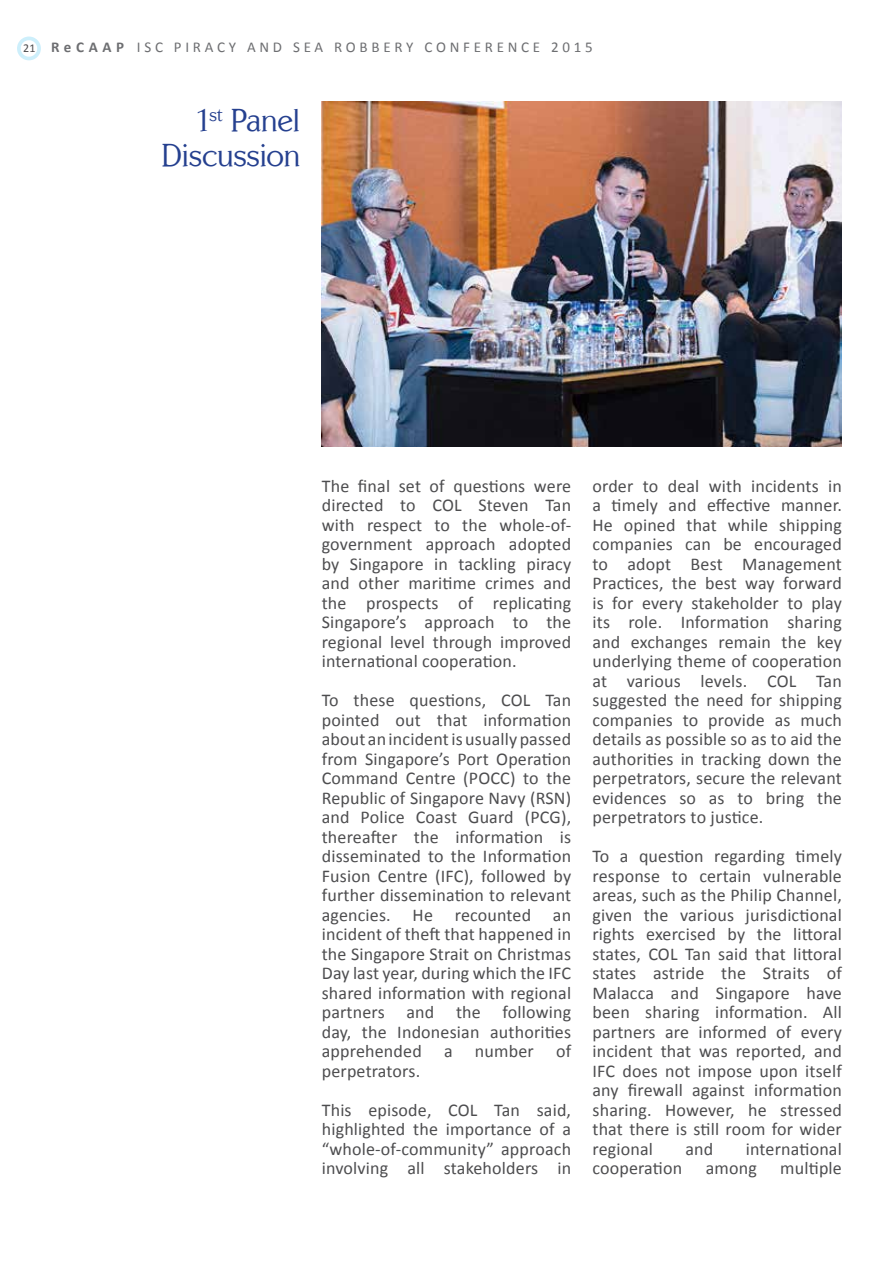
<style>
.page{position:relative;width:893px;height:1263px;background:#fff}
.page>*{position:absolute;margin:0;border:0;box-sizing:border-box;transform-origin:0 0}
.t1{font:31.5px/34.5px "Centabel";letter-spacing:-.015em;color:#25408f;text-align:right}
.t2{font:18px/19.5px "Calibri";letter-spacing:.01em;color:#4d4d4f;text-align:justify}
.t3{font:15px "Calibri";letter-spacing:.25em;color:#6d6e71}
.s1{font-size:12px;color:#4d4d4f}
.s2{font-weight:700}
</style>
<div class="page">
<img style="left:322px;top:102px;width:520px;height:345px">
<svg style="left:17px;top:37px;width:24px;height:23px"></svg>
<p class="t3" style="left:23px;top:37px;width:571px"><span class="s1">21</span> <span class="s2">ReCAAP</span> ISC PIRACY AND SEA ROBBERY CONFERENCE 2015</p>
<h1 class="t1" style="left:161px;top:103px;width:141px">1<sup>st</sup> Panel<br>Discussion</h1>
<p class="t2" style="left:322px;top:476px;width:251px">The final set of questions were directed to COL Steven Tan with respect to the whole-of&shy;government approach adopted by Singapore in tackling piracy and other maritime crimes and the prospects of replicating Singapore’s approach to the regional level through improved international cooperation.</p>
<p class="t2" style="left:322px;top:691px;width:251px">To these questions, COL Tan pointed out that information about an incident is usually passed from Singapore’s Port Operation Command Centre (POCC) to the Republic of Singapore Navy (RSN) and Police Coast Guard (PCG), thereafter the information is disseminated to the Information Fusion Centre (IFC), followed by further dissemination to relevant agencies. He recounted an incident of theft that happened in the Singapore Strait on Christmas Day last year, during which the IFC shared information with regional partners and the following day, the Indonesian authorities apprehended a number of perpetrators.</p>
<p class="t2" style="left:322px;top:1100px;width:251px">This episode, COL Tan said, highlighted the importance of a “whole-of-community” approach involving all stakeholders in</p>
<p class="t2" style="left:592px;top:476px;width:251px">order to deal with incidents in a timely and effective manner.<br>He opined that while shipping companies can be encouraged to adopt Best Management Practices, the best way forward is for every stakeholder to play its role. Information sharing and exchanges remain the key underlying theme of cooperation at various levels. COL Tan suggested the need for shipping companies to provide as much details as possible so as to aid the authorities in tracking down the perpetrators, secure the relevant evidences so as to bring the perpetrators to justice.</p>
<p class="t2" style="left:592px;top:846px;width:251px">To a question regarding timely response to certain vulnerable areas, such as the Philip Channel, given the various jurisdictional rights exercised by the littoral states, COL Tan said that littoral states astride the Straits of Malacca and Singapore have been sharing information. All partners are informed of every incident that was reported, and IFC does not impose upon itself any firewall against information sharing. However, he stressed that there is still room for wider regional</p>
<p class="t2" style="left:685px;top:1139px;width:29px">and</p>
<p class="t2" style="left:746px;top:1139px;width:98px">international</p>
<p class="t2" style="left:592px;top:1158px;width:91px">cooperation</p>
<p class="t2" style="left:706px;top:1158px;width:53px">among</p>
<p class="t2" style="left:780px;top:1158px;width:63px">multiple</p>
</div>
